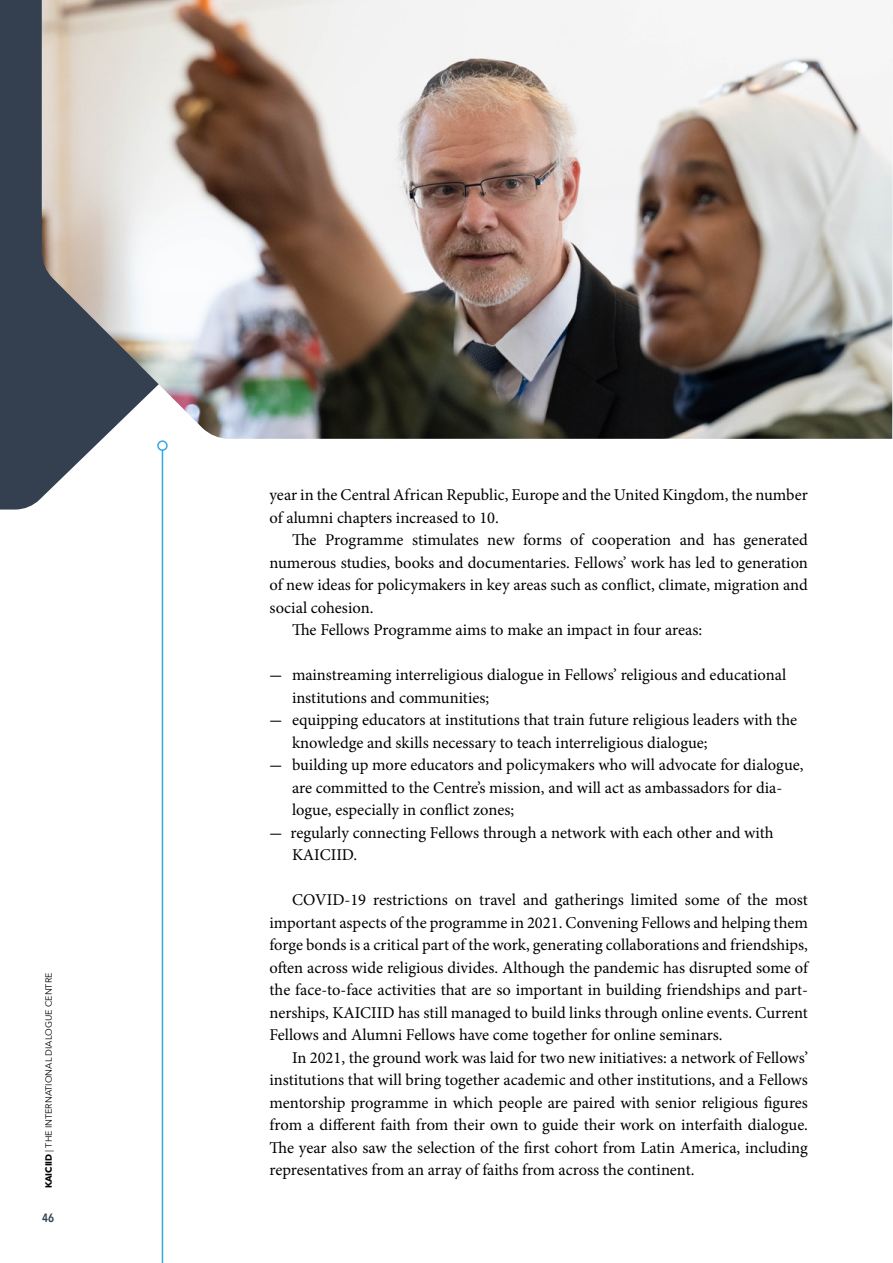
<style>
.page{position:relative;width:893px;height:1263px;background:#fff}
.page>*{position:absolute;margin:0;border:0;box-sizing:border-box;transform-origin:0 0}
.t1{font:16.5px/22.5px "Minion Pro";color:#000;text-align:justify}
.t2{font:600 12px "Avenir Next Condensed";color:#343f50}
.t3{font:9px "Avenir Next";color:#000}
.s1{font-family:"Avenir Next LT Pro";font-weight:700}
.s2{font-weight:600}
</style>
<div class="page">
<svg style="left:0;top:0;width:167px;height:509px;fill:#343f50"></svg>
<hr style="left:162px;top:450px;width:1px;height:813px;background:#36a9e1">
<div style="left:157px;top:440px;width:11px;height:11px;border:2px solid #36a9e1;border-radius:50%"></div>
<img style="left:42px;top:0;width:851px;height:439px">
<p class="t3" style="left:41px;top:1188px;width:217px;rotate:-90deg"><span class="s1">KAICIID</span> | THE INTERNATIONAL DIALOGUE CENTRE</p>
<p class="t2" style="left:42px;top:1207px;width:14px">46</p>
<p class="t1" style="left:269px;top:484px;width:540px">year in the Central African Republic, Europe and the United Kingdom, the number of alumni chapters increased to 10.</p>
<p class="t1" style="left:292px;top:529px;width:517px">The Programme stimulates new forms of cooperation and has generated</p>
<p class="t1" style="left:269px;top:551px;width:540px">numerous studies, books and documentaries. Fellows’ work has led to generation</p>
<p class="t1" style="left:269px;top:574px;width:540px">of new ideas for policymakers in key areas such as conflict, climate, migration and</p>
<p class="t1" style="left:269px;top:596px;width:105px">social cohesion.</p>
<p class="t1" style="left:292px;top:619px;width:412px">The Fellows Programme aims to make an impact in four areas:</p>
<p class="t1" style="left:269px;top:664px;width:518px"><span class="s2">ú</span> mainstreaming interreligious dialogue in Fellows’ religious and educational</p>
<p class="t1" style="left:292px;top:686px;width:199px">institutions and communities;</p>
<p class="t1" style="left:269px;top:709px;width:529px"><span class="s2">ú</span> equipping educators at institutions that train future religious leaders with the</p>
<p class="t1" style="left:292px;top:731px;width:417px">knowledge and skills necessary to teach interreligious dialogue;</p>
<p class="t1" style="left:269px;top:754px;width:535px"><span class="s2">ú</span> building up more educators and policymakers who will advocate for dialogue,</p>
<p class="t1" style="left:292px;top:776px;width:492px">are committed to the Centre’s mission, and will act as ambassadors for dia-</p>
<p class="t1" style="left:292px;top:799px;width:224px">logue, especially in conflict zones;</p>
<p class="t1" style="left:269px;top:821px;width:506px"><span class="s2">ú</span> regularly connecting Fellows through a network with each other and with</p>
<p class="t1" style="left:292px;top:844px;width:67px">KAICIID.</p>
<p class="t1" style="left:269px;top:889px;width:540px;text-indent:23px">COVID-19 restrictions on travel and gatherings limited some of the most important aspects of the programme in 2021. Convening Fellows and helping them forge bonds is a critical part of the work, generating collaborations and friendships, often across wide religious divides. Although the pandemic has disrupted some of the face-to-face activities that are so important in building friendships and part&shy;nerships, KAICIID has still managed to build links through online events. Current Fellows and Alumni Fellows have come together for online seminars.</p>
<p class="t1" style="left:269px;top:1046px;width:540px;text-indent:23px">In 2021, the ground work was laid for two new initiatives: a network of Fellows’ institutions that will bring together academic and other institutions, and a Fellows mentorship programme in which people are paired with senior religious figures from a different faith from their own to guide their work on interfaith dialogue.<br>The year also saw the selection of the first cohort from Latin America, including representatives from an array of faiths from across the continent.</p>
</div>
